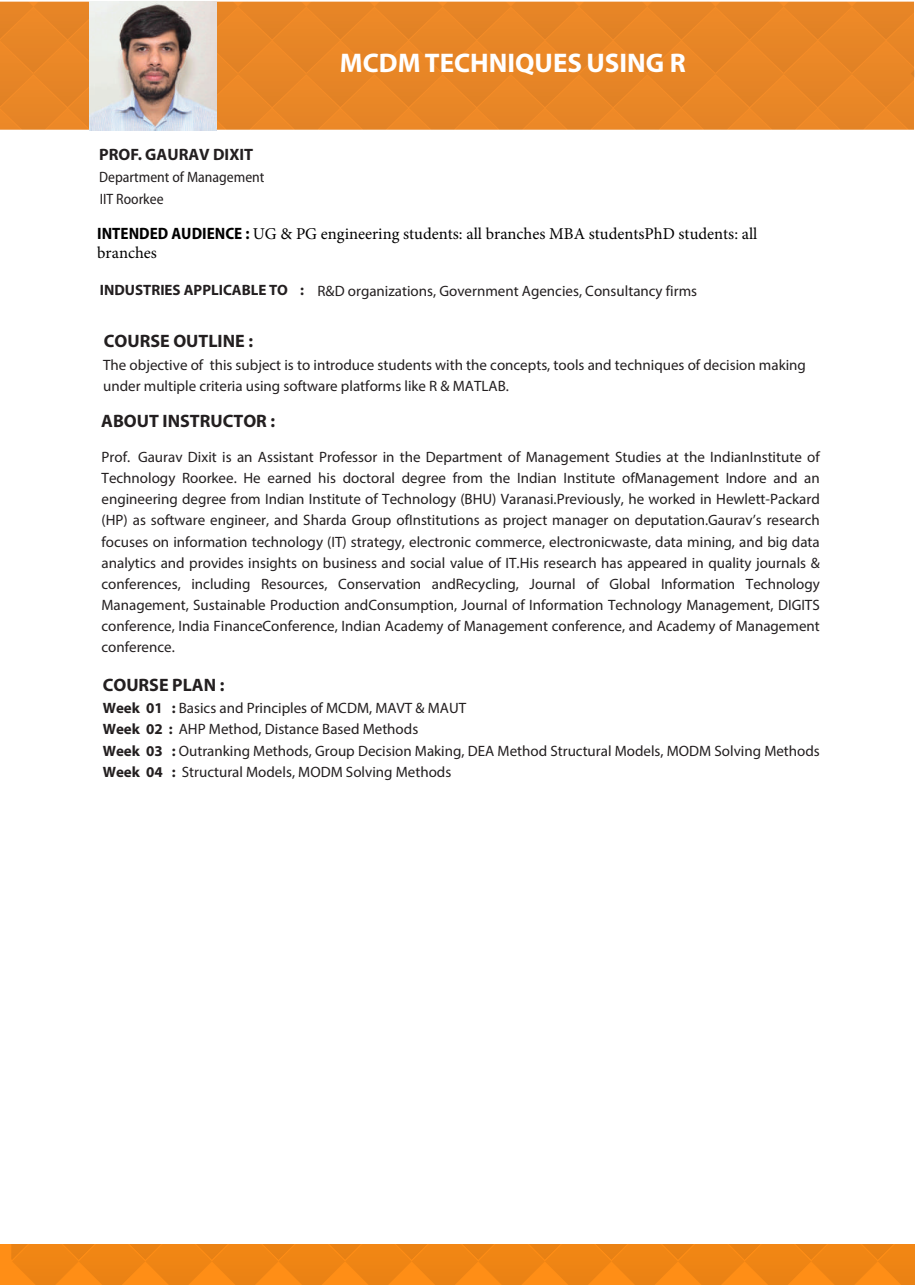
<style>
.page{position:relative;width:915px;height:1285px;background:#fff}
.page>*{position:absolute;margin:0;border:0;box-sizing:border-box;transform-origin:0 0}
.t1{font:700 27px "Myriad Pro";color:#fff}
.t2{font:700 18px "Myriad Pro";color:#231f20}
.t3{font:16.5px/18.8px "Minion Pro";color:#000}
.t4{font:700 16.5px "Myriad Pro";color:#231f20}
.t5{font:15px/21px "Myriad Pro";color:#231f20}
.t6{font:semi-condensed 15px/22.5px "Myriad Pro";color:#231f20}
.s1{font-family:"Myriad Pro";font-weight:700;font-stretch:semi-condensed}
.s2{font-weight:700}
</style>
<div class="page">
<svg style="left:11px;top:1244px;width:903px;height:40px;background:#f18614"></svg>
<div style="left:0;top:1px;width:914px;height:128px;background:#e88626"></div>
<img style="left:90px;top:2px;width:126px;height:129px">
<p class="t4" style="left:99px;top:143px;width:155px">PROF. GAURAV DIXIT</p>
<p class="t6" style="left:99px;top:165px;width:167px">Department of Management<br>IIT Roorkee</p>
<h1 class="t1" style="left:340px;top:45px;width:347px">MCDM TECHNIQUES USING R</h1>
<p class="t3" style="left:97px;top:224px;width:661px"><span class="s1">INTENDED AUDIENCE :</span> UG &amp; PG engineering students: all branches MBA studentsPhD students: all branches</p>
<p class="t5" style="left:100px;top:280px;width:598px"><span class="s2">INDUSTRIES APPLICABLE TO :</span> R&amp;D organizations, Government Agencies, Consultancy firms</p>
<p class="t2" style="left:104px;top:329px;width:151px">COURSE OUTLINE :</p>
<p class="t5" style="left:103px;top:354px;width:704px">The objective of this subject is to introduce students with the concepts, tools and techniques of decision making under multiple criteria using software platforms like R &amp; MATLAB.</p>
<p class="t2" style="left:101px;top:409px;width:175px">ABOUT INSTRUCTOR :</p>
<p class="t5" style="left:101px;top:446px;width:719px;text-align:justify">Prof. Gaurav Dixit is an Assistant Professor in the Department of Management Studies at the IndianInstitute of Technology Roorkee. He earned his doctoral degree from the Indian Institute ofManagement Indore and an engineering degree from Indian Institute of Technology (BHU) Varanasi.Previously, he worked in Hewlett-Packard (HP) as software engineer, and Sharda Group ofInstitutions as project manager on deputation.Gaurav’s research focuses on information technology (IT) strategy, electronic commerce, electronicwaste, data mining, and big data analytics and provides insights on business and social value of IT.His research has appeared in quality journals &amp; conferences, including Resources, Conservation andRecycling, Journal of Global Information Technology Management, Sustainable Production andConsumption, Journal of Information Technology Management, DIGITS conference, India FinanceConference, Indian Academy of Management conference, and Academy of Management conference.</p>
<p class="t2" style="left:103px;top:673px;width:123px">COURSE PLAN :</p>
<p class="t5" style="left:103px;top:697px;width:718px"><span class="s2">Week 01 :</span> Basics and Principles of MCDM, MAVT &amp; MAUT<br><span class="s2">Week 02 :</span> AHP Method, Distance Based Methods<br><span class="s2">Week 03 :</span> Outranking Methods, Group Decision Making, DEA Method Structural Models, MODM Solving Methods <span class="s2">Week 04 :</span> Structural Models, MODM Solving Methods</p>
</div>
